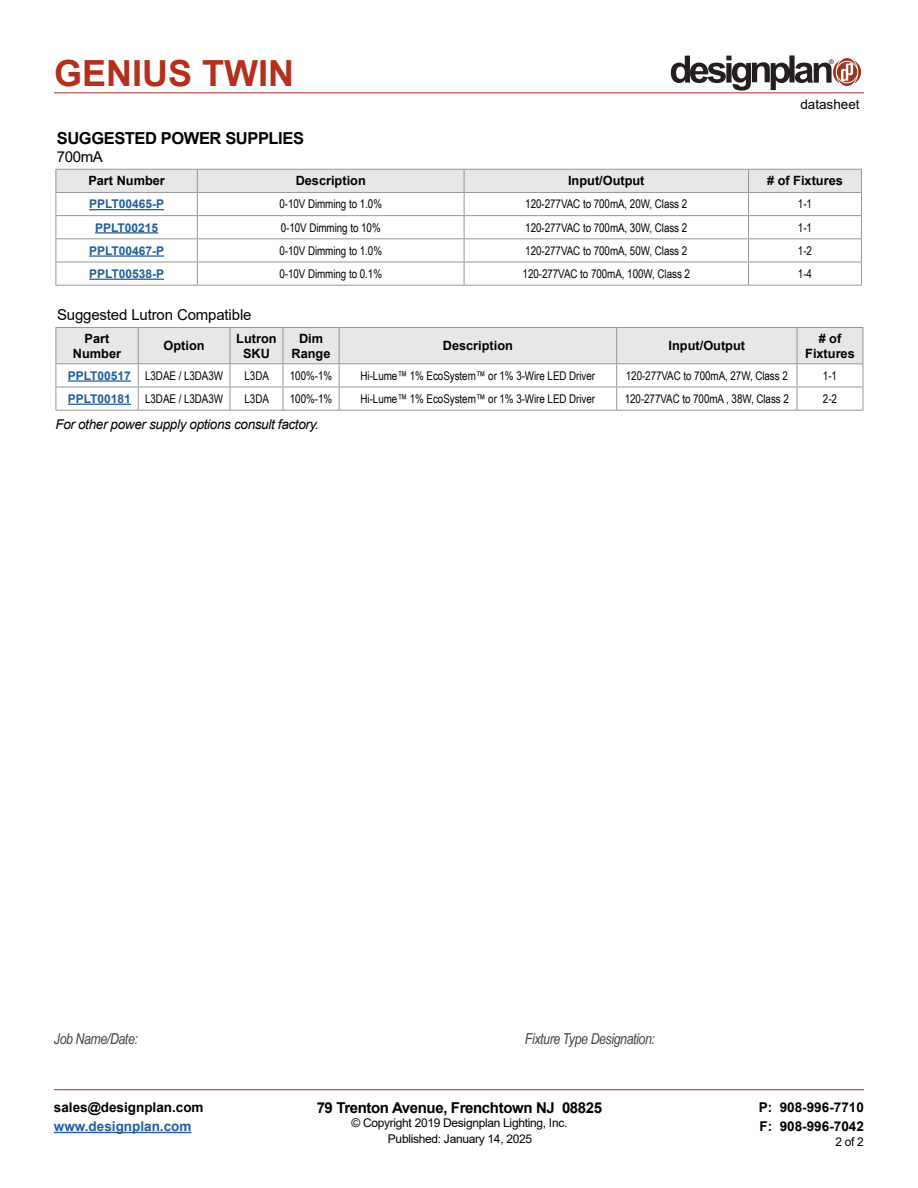
<style>
.page{position:relative;width:918px;height:1188px;background:#fff}
.page>*{position:absolute;margin:0;border:0;box-sizing:border-box;transform-origin:0 0}
.t1{font:700 36px "Arial";color:#b32f1e}
.t2{font:700 16.5px "Arial";letter-spacing:-.025em;color:#000}
.t3{font:italic 15px "Arial Narrow";letter-spacing:-.025em;color:#414042}
.t4{font:700 15px "Arial";letter-spacing:-.025em;color:#000}
.t5{font:15px "Arial";letter-spacing:-.01em;color:#000}
.t6{font:700 13.5px/19.5px "Arial";color:#000}
.t7{font:italic 13.5px "Arial";letter-spacing:-.025em;color:#000}
.t8{font:700 13.5px "Arial";color:#215e9e}
.t9{font:13.5px "Arial";color:#000}
.t10{font:700 12.75px/15px "Arial";color:#000;text-align:center}
.t11{font:12px "Arial Narrow";letter-spacing:-.005em;color:#000}
.t12{font:12px "Arial";letter-spacing:-.025em;color:#000}
.t13{font:700 12px "Arial";color:#215e9e}
.t14{font:6.3px "Helvetica";color:#231f20}
.s1{font-family:"Arial";font-weight:700;color:#215e9e}
</style>
<div class="page">
<hr style="left:54px;top:93px;width:810px;height:1px;background:#b32f1e">
<hr style="left:54px;top:1089px;width:810px;height:1px;background:#b32f1e">
<hr style="left:54px;top:1132px;width:137px;height:1px;background:#215e9e">
<svg style="left:671px;top:55px;width:190px;height:36px"></svg>
<hr style="left:56px;top:410px;width:82px;height:1px;background:#939598">
<hr style="left:138px;top:410px;width:92px;height:1px;background:#939598">
<hr style="left:230px;top:410px;width:53px;height:1px;background:#939598">
<hr style="left:283px;top:410px;width:56px;height:1px;background:#939598">
<hr style="left:339px;top:410px;width:278px;height:1px;background:#939598">
<hr style="left:617px;top:410px;width:180px;height:1px;background:#939598">
<hr style="left:797px;top:410px;width:66px;height:1px;background:#939598">
<svg style="left:56px;top:328px;width:808px;height:82px"></svg>
<hr style="left:56px;top:327px;width:82px;height:1px;background:#939598">
<hr style="left:56px;top:328px;width:1px;height:35px;background:#939598">
<hr style="left:138px;top:327px;width:92px;height:1px;background:#939598">
<hr style="left:230px;top:327px;width:53px;height:1px;background:#939598">
<hr style="left:283px;top:327px;width:56px;height:1px;background:#939598">
<hr style="left:339px;top:327px;width:278px;height:1px;background:#939598">
<hr style="left:617px;top:327px;width:180px;height:1px;background:#939598">
<hr style="left:797px;top:327px;width:66px;height:1px;background:#939598">
<hr style="left:863px;top:328px;width:1px;height:35px;background:#939598">
<hr style="left:68px;top:380px;width:63px;height:2px;background:#215e9e">
<hr style="left:68px;top:404px;width:63px;height:1px;background:#215e9e">
<hr style="left:56px;top:285px;width:141px;height:1px;background:#939598">
<hr style="left:197px;top:285px;width:267px;height:1px;background:#939598">
<hr style="left:464px;top:285px;width:285px;height:1px;background:#939598">
<hr style="left:749px;top:285px;width:113px;height:1px;background:#939598">
<svg style="left:56px;top:169px;width:806px;height:116px"></svg>
<hr style="left:89px;top:209px;width:75px;height:1px;background:#215e9e">
<hr style="left:95px;top:232px;width:63px;height:1px;background:#215e9e">
<hr style="left:89px;top:255px;width:75px;height:2px;background:#215e9e">
<hr style="left:89px;top:279px;width:75px;height:1px;background:#215e9e">
<h1 class="t1" style="left:54px;top:48px;width:242px">GENIUS TWIN</h1>
<p class="t14" style="left:829px;top:58px;width:6px">®</p>
<h2 class="t2" style="left:57px;top:126px;width:249px">SUGGESTED POWER SUPPLIES</h2>
<p class="t5" style="left:57px;top:146px;width:48px">700mA</p>
<p class="t9" style="left:800px;top:95px;width:61px">datasheet</p>
<p class="t10" style="left:88px;top:174px;width:78px">Part Number</p>
<p class="t10" style="left:296px;top:174px;width:72px">Description</p>
<p class="t10" style="left:568px;top:174px;width:78px">Input/Output</p>
<p class="t10" style="left:767px;top:174px;width:77px"># of Fixtures</p>
<p class="t13" style="left:89px;top:196px;width:77px">PPLT00465-P</p>
<p class="t11" style="left:279px;top:195px;width:104px">0-10V Dimming to 1.0%</p>
<p class="t11" style="left:525px;top:195px;width:163px">120-277VAC to 700mA, 20W, Class 2</p>
<p class="t11" style="left:798px;top:195px;width:16px">1-1</p>
<p class="t13" style="left:95px;top:219px;width:65px">PPLT00215</p>
<p class="t11" style="left:281px;top:219px;width:102px">0-10V Dimming to 10%</p>
<p class="t11" style="left:525px;top:219px;width:163px">120-277VAC to 700mA, 30W, Class 2</p>
<p class="t11" style="left:798px;top:219px;width:16px">1-1</p>
<p class="t13" style="left:89px;top:242px;width:77px">PPLT00467-P</p>
<p class="t11" style="left:279px;top:242px;width:104px">0-10V Dimming to 1.0%</p>
<p class="t11" style="left:525px;top:242px;width:163px">120-277VAC to 700mA, 50W, Class 2</p>
<p class="t11" style="left:798px;top:242px;width:16px">1-2</p>
<p class="t13" style="left:89px;top:265px;width:77px">PPLT00538-P</p>
<p class="t11" style="left:279px;top:265px;width:104px">0-10V Dimming to 0.1%</p>
<p class="t11" style="left:523px;top:265px;width:169px">120-277VAC to 700mA, 100W, Class 2</p>
<p class="t11" style="left:798px;top:265px;width:16px">1-4</p>
<p class="t5" style="left:57px;top:304px;width:196px">Suggested Lutron Compatible</p>
<p class="t10" style="left:73px;top:331px;width:50px">Part<br>Number</p>
<p class="t10" style="left:164px;top:338px;width:43px">Option</p>
<p class="t10" style="left:236px;top:331px;width:42px">Lutron<br>SKU</p>
<p class="t10" style="left:292px;top:331px;width:40px">Dim<br>Range</p>
<p class="t10" style="left:443px;top:338px;width:72px">Description</p>
<p class="t10" style="left:669px;top:338px;width:78px">Input/Output</p>
<p class="t10" style="left:805px;top:331px;width:51px"># of<br>Fixtures</p>
<p class="t11" style="left:68px;top:367px;width:157px"><span class="s1">PPLT00517</span> L3DAE / L3DA3W</p>
<p class="t11" style="left:245px;top:367px;width:26px">L3DA</p>
<p class="t11" style="left:290px;top:367px;width:44px">100%-1%</p>
<p class="t11" style="left:361px;top:367px;width:236px">Hi-Lume™ 1% EcoSystem™ or 1% 3-Wire LED Driver</p>
<p class="t11" style="left:626px;top:367px;width:163px">120-277VAC to 700mA, 27W, Class 2</p>
<p class="t11" style="left:823px;top:367px;width:16px">1-1</p>
<p class="t11" style="left:68px;top:390px;width:157px"><span class="s1">PPLT00181</span> L3DAE / L3DA3W</p>
<p class="t11" style="left:245px;top:390px;width:26px">L3DA</p>
<p class="t11" style="left:290px;top:390px;width:44px">100%-1%</p>
<p class="t11" style="left:361px;top:390px;width:236px">Hi-Lume™ 1% EcoSystem™ or 1% 3-Wire LED Driver</p>
<p class="t11" style="left:625px;top:390px;width:166px">120-277VAC to 700mA , 38W, Class 2</p>
<p class="t11" style="left:823px;top:390px;width:16px">2-2</p>
<p class="t7" style="left:56px;top:416px;width:265px">For other power supply options consult factory.</p>
<p class="t3" style="left:54px;top:1028px;width:85px">Job Name/Date:</p>
<p class="t3" style="left:525px;top:1029px;width:132px">Fixture Type Designation:</p>
<p class="t6" style="left:54px;top:1097px;width:151px">sales@designplan.com</p>
<p class="t8" style="left:54px;top:1117px;width:139px">www.designplan.com</p>
<p class="t4" style="left:317px;top:1097px;width:287px">79 Trenton Avenue, Frenchtown NJ 08825</p>
<p class="t12" style="left:351px;top:1115px;width:217px">© Copyright 2019 Designplan Lighting, Inc.</p>
<p class="t6" style="left:759px;top:1097px;width:107px">P: 908-996-7710<br>F: 908-996-7042</p>
<p class="t12" style="left:388px;top:1130px;width:146px">Published: January 14, 2025</p>
<p class="t12" style="left:835px;top:1133px;width:30px">2 of 2</p>
</div>
